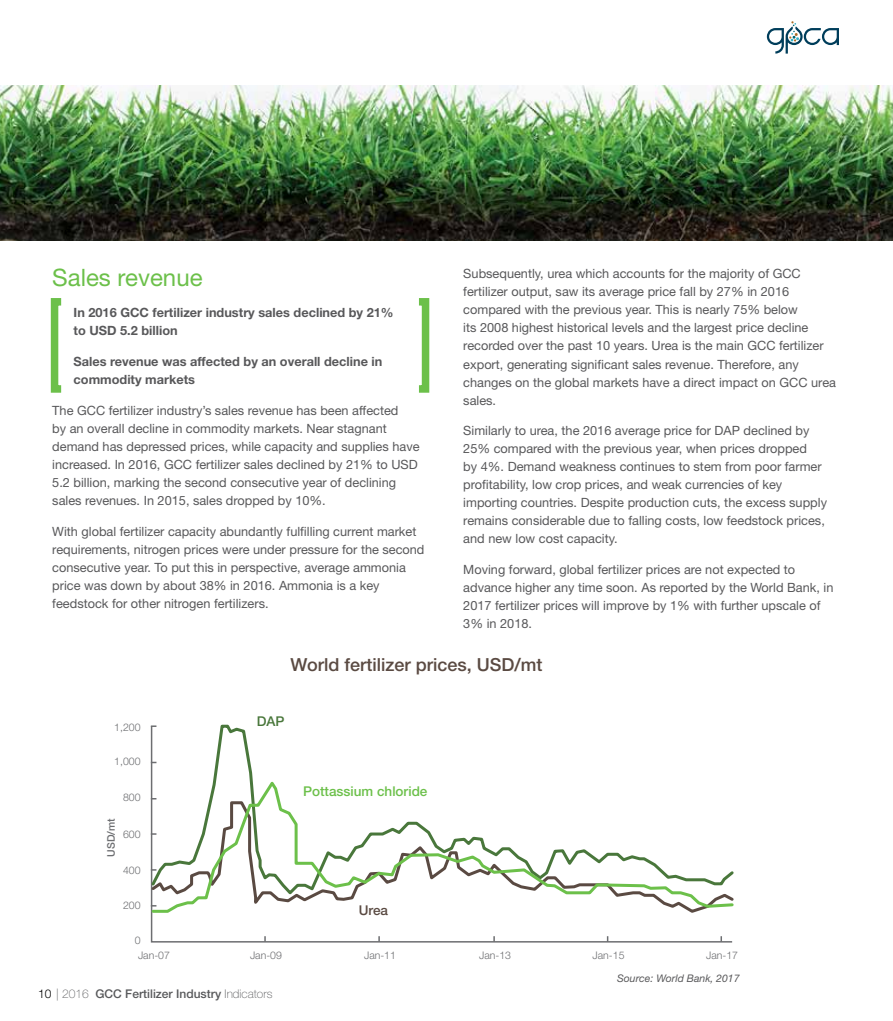
<style>
.page{position:relative;width:893px;height:1021px;background:#fff}
.page>*{position:absolute;margin:0;border:0;box-sizing:border-box;transform-origin:0 0}
.t1{font:24px "Helvetica Neue LT Std";color:#6cc04a}
.t2{font:500 18px "Helvetica Neue LT Std";color:#5a4a42}
.t3{font:500 13.5px "Helvetica Neue LT Std";color:#6cc04a}
.t4{font:500 13.5px "Helvetica Neue LT Std";color:#5a4a42}
.t5{font:500 13.5px "Helvetica Neue LT Std";color:#49773b}
.t6{font:12.75px/18px "Helvetica Neue LT Std";color:#58585a}
.t7{font:700 12.75px/18px "Helvetica Neue LT Std";color:#58585a}
.t8{font:500 12px "Helvetica Neue LT Std";color:#58595b}
.t9{font:300 10.5px/14.9px "Helvetica Neue LT Std";color:#6d6e71}
.t10{font:italic 10.5px "Helvetica Neue LT Std";color:#58585a}
.t11{font:500 10.5px "Helvetica Neue LT Std";color:#6d6e71}
.s1{font-weight:300;color:#000}
.s2{font-weight:100}
</style>
<div class="page">
<svg style="left:767px;top:21px;width:72px;height:33px"></svg>
<div style="left:51px;top:298px;width:14px;height:95px;border:8px solid #6cc04a"></div>
<div style="left:415px;top:298px;width:14px;height:95px;border:8px solid #6cc04a"></div>
<svg style="left:150px;top:914px;width:583px;height:29px"></svg>
<svg style="left:150px;top:724px;width:103px;height:53px"></svg>
<svg style="left:150px;top:777px;width:584px;height:137px"></svg>
<img style="left:0;top:85px;width:893px;height:155px">
<h1 class="t1" style="left:52px;top:263px;width:152px">Sales revenue</h1>
<p class="t7" style="left:74px;top:303px;width:322px">In 2016 GCC fertilizer industry sales declined by 21% to USD 5.2 billion</p>
<p class="t7" style="left:74px;top:352px;width:310px">Sales revenue was affected by an overall decline in commodity markets</p>
<p class="t6" style="left:52px;top:401px;width:369px">The GCC fertilizer industry’s sales revenue has been affected<br>by an overall decline in commodity markets. Near stagnant demand has depressed prices, while capacity and supplies have increased. In 2016, GCC fertilizer sales declined by 21% to USD 5.2 billion, marking the second consecutive year of declining sales revenues. In 2015, sales dropped by 10%.</p>
<p class="t6" style="left:52px;top:522px;width:374px">With global fertilizer capacity abundantly fulfilling current market requirements, nitrogen prices were under pressure for the second consecutive year. To put this in perspective, average ammonia price was down by about 38% in 2016. Ammonia is a key feedstock for other nitrogen fertilizers.</p>
<p class="t6" style="left:463px;top:265px;width:374px">Subsequently, urea which accounts for the majority of GCC fertilizer output, saw its average price fall by 27% in 2016 compared with the previous year. This is nearly 75% below<br>its 2008 highest historical levels and the largest price decline recorded over the past 10 years. Urea is the main GCC fertilizer export, generating significant sales revenue. Therefore, any changes on the global markets have a direct impact on GCC urea sales.</p>
<p class="t6" style="left:463px;top:421px;width:365px">Similarly to urea, the 2016 average price for DAP declined by 25% compared with the previous year, when prices dropped<br>by 4%. Demand weakness continues to stem from poor farmer profitability, low crop prices, and weak currencies of key importing countries. Despite production cuts, the excess supply remains considerable due to falling costs, low feedstock prices, and new low cost capacity.</p>
<p class="t6" style="left:463px;top:560px;width:372px">Moving forward, global fertilizer prices are not expected to advance higher any time soon. As reported by the World Bank, in 2017 fertilizer prices will improve by 1% with further upscale of 3% in 2018.</p>
<p class="t9" style="left:114px;top:719px;width:28px">1,200</p>
<p class="t9" style="left:114px;top:754px;width:28px">1,000</p>
<p class="t9" style="left:123px;top:789px;width:19px">800</p>
<p class="t9" style="left:123px;top:826px;width:19px">600</p>
<p class="t9" style="left:123px;top:862px;width:19px">400</p>
<p class="t9" style="left:123px;top:897px;width:19px">200</p>
<p class="t9" style="left:138px;top:933px;width:33px;text-indent:-3px">0<br>Jan-07</p>
<p class="t11" style="left:105px;top:856px;width:40px;rotate:-90deg">USD/mt</p>
<h2 class="t2" style="left:291px;top:653px;width:254px">World fertilizer prices, USD/mt</h2>
<p class="t5" style="left:257px;top:713px;width:29px">DAP</p>
<p class="t3" style="left:303px;top:783px;width:126px">Pottassium chloride</p>
<p class="t4" style="left:359px;top:902px;width:31px">Urea</p>
<p class="t9" style="left:250px;top:947px;width:33px">Jan-09</p>
<p class="t9" style="left:364px;top:947px;width:33px">Jan-11</p>
<p class="t9" style="left:479px;top:947px;width:33px">Jan-13</p>
<p class="t9" style="left:593px;top:947px;width:33px">Jan-15</p>
<p class="t9" style="left:706px;top:947px;width:33px">Jan-17</p>
<p class="t10" style="left:617px;top:971px;width:124px">Source: World Bank, 2017</p>
<p class="t8" style="left:38px;top:986px;width:236px"><span class="s1">10</span> <span class="s2">| 2016</span> GCC Fertilizer Industry <span class="s2">Indicators</span></p>
</div>
